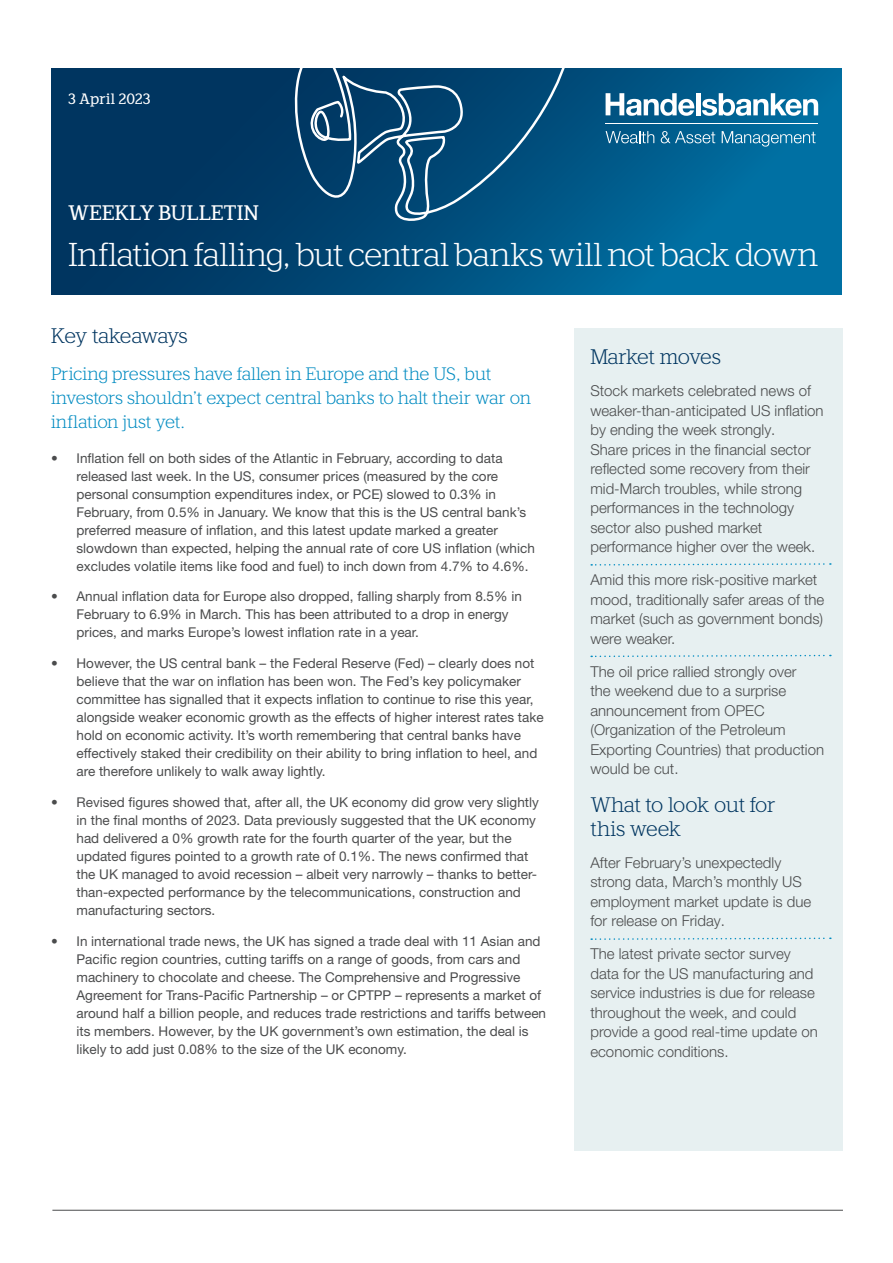
<style>
.page{position:relative;width:893px;height:1263px;background:#fff}
.page>*{position:absolute;margin:0;border:0;box-sizing:border-box;transform-origin:0 0}
.t1{font:300 33px "Handelsbanken Slabserif";letter-spacing:-.025em;color:#fff}
.Sub_headings{font:300 21px/24px "Handelsbanken Slabserif";letter-spacing:-.03em;color:#003560}
.t2{font:21px "Handelsbanken Slabserif";letter-spacing:.015em;color:#fff}
.First_Paragraph{font:300 18px/24px "Handelsbanken Slabserif";letter-spacing:-.02em;color:#008bc1}
.RH_text{font:300 15px/19.5px "Helvetica Neue LT Pro";color:#4b4c4d}
.Date{font:15px "Handelsbanken Slabserif";letter-spacing:.01em;color:#fff}
.t3{font:13.5px/18px "Helvetica Neue LT Pro";color:#4b4c4d}
</style>
<div class="page">
<hr style="left:52px;top:1210px;width:791px;height:1px;background:#4b4c4d">
<svg style="left:51px;top:68px;width:791px;height:226px;background:#004e7d"></svg>
<hr style="left:696px;top:93px;width:4px;height:22px;background:#fff">
<svg style="left:606px;top:93px;width:88px;height:23px"></svg>
<svg style="left:702px;top:93px;width:116px;height:23px"></svg>
<hr style="left:606px;top:123px;width:212px;height:1px;background:#fff">
<svg style="left:606px;top:131px;width:48px;height:12px"></svg>
<svg style="left:661px;top:131px;width:54px;height:12px"></svg>
<svg style="left:722px;top:131px;width:94px;height:16px;background:#3288b0"></svg>
<svg style="left:294px;top:68px;width:274px;height:156px;background:#15537c"></svg>
<div style="left:574px;top:328px;width:269px;height:822px;background:#e7f0f1"></div>
<svg style="left:591px;top:563px;width:240px;height:3px"></svg>
<svg style="left:591px;top:654px;width:240px;height:4px"></svg>
<svg style="left:591px;top:937px;width:240px;height:3px"></svg>
<p class="Date" style="left:68px;top:89px;width:84px">3 April 2023</p>
<p class="t2" style="left:68px;top:200px;width:192px">WEEKLY BULLETIN</p>
<p class="t1" style="left:68px;top:236px;width:752px">Inflation falling, but central banks will not back down</p>
<p class="Sub_headings" style="left:51px;top:323px;width:138px">Key takeaways</p>
<p class="First_Paragraph" style="left:51px;top:361px;width:482px">Pricing pressures have fallen in Europe and the US, but investors shouldn’t expect central banks to halt their war on inflation just yet.</p>
<p class="t3" style="left:77px;top:448px;width:460px;text-indent:-26px">• Inflation fell on both sides of the Atlantic in February, according to data released last week. In the US, consumer prices (measured by the core personal consumption expenditures index, or PCE) slowed to 0.3% in February, from 0.5% in January. We know that this is the US central bank’s preferred measure of inflation, and this latest update marked a greater slowdown than expected, helping the annual rate of core US inflation (which excludes volatile items like food and fuel) to inch down from 4.7% to 4.6%.</p>
<p class="t3" style="left:77px;top:587px;width:447px;text-indent:-26px">• Annual inflation data for Europe also dropped, falling sharply from 8.5% in<br>February to 6.9% in March. This has been attributed to a drop in energy prices, and marks Europe’s lowest inflation rate in a year.</p>
<p class="t3" style="left:77px;top:654px;width:469px;text-indent:-26px">• However, the US central bank – the Federal Reserve (Fed) – clearly does not believe that the war on inflation has been won. The Fed’s key policymaker committee has signalled that it expects inflation to continue to rise this year, alongside weaker economic growth as the effects of higher interest rates take hold on economic activity. It’s worth remembering that central banks have effectively staked their credibility on their ability to bring inflation to heel, and are therefore unlikely to walk away lightly.</p>
<p class="t3" style="left:77px;top:793px;width:464px;text-indent:-26px">• Revised figures showed that, after all, the UK economy did grow very slightly in the final months of 2023. Data previously suggested that the UK economy had delivered a 0% growth rate for the fourth quarter of the year, but the updated figures pointed to a growth rate of 0.1%. The news confirmed that the UK managed to avoid recession – albeit very narrowly – thanks to better&shy;than-expected performance by the telecommunications, construction and manufacturing sectors.</p>
<p class="t3" style="left:77px;top:931px;width:471px;text-indent:-26px">• In international trade news, the UK has signed a trade deal with 11 Asian and Pacific region countries, cutting tariffs on a range of goods, from cars and machinery to chocolate and cheese. The Comprehensive and Progressive Agreement for Trans-Pacific Partnership – or CPTPP – represents a market of around half a billion people, and reduces trade restrictions and tariffs between its members. However, by the UK government’s own estimation, the deal is likely to add just 0.08% to the size of the UK economy.</p>
<p class="Sub_headings" style="left:590px;top:344px;width:132px">Market moves</p>
<p class="RH_text" style="left:590px;top:381px;width:235px">Stock markets celebrated news of weaker-than-anticipated US inflation by ending the week strongly.<br>Share prices in the financial sector reflected some recovery from their mid-March troubles, while strong performances in the technology sector also pushed market performance higher over the week.</p>
<p class="RH_text" style="left:590px;top:570px;width:235px">Amid this more risk-positive market mood, traditionally safer areas of the market (such as government bonds) were weaker.</p>
<p class="RH_text" style="left:590px;top:661px;width:235px">The oil price rallied strongly over<br>the weekend due to a surprise announcement from OPEC (Organization of the Petroleum<br>Exporting Countries) that production would be cut.</p>
<p class="Sub_headings" style="left:590px;top:792px;width:187px">What to look out for this week</p>
<p class="RH_text" style="left:590px;top:852px;width:222px">After February’s unexpectedly strong data, March’s monthly US employment market update is due for release on Friday.</p>
<p class="RH_text" style="left:590px;top:944px;width:229px">The latest private sector survey data for the US manufacturing and service industries is due for release throughout the week, and could provide a good real-time update on economic conditions.</p>
</div>
